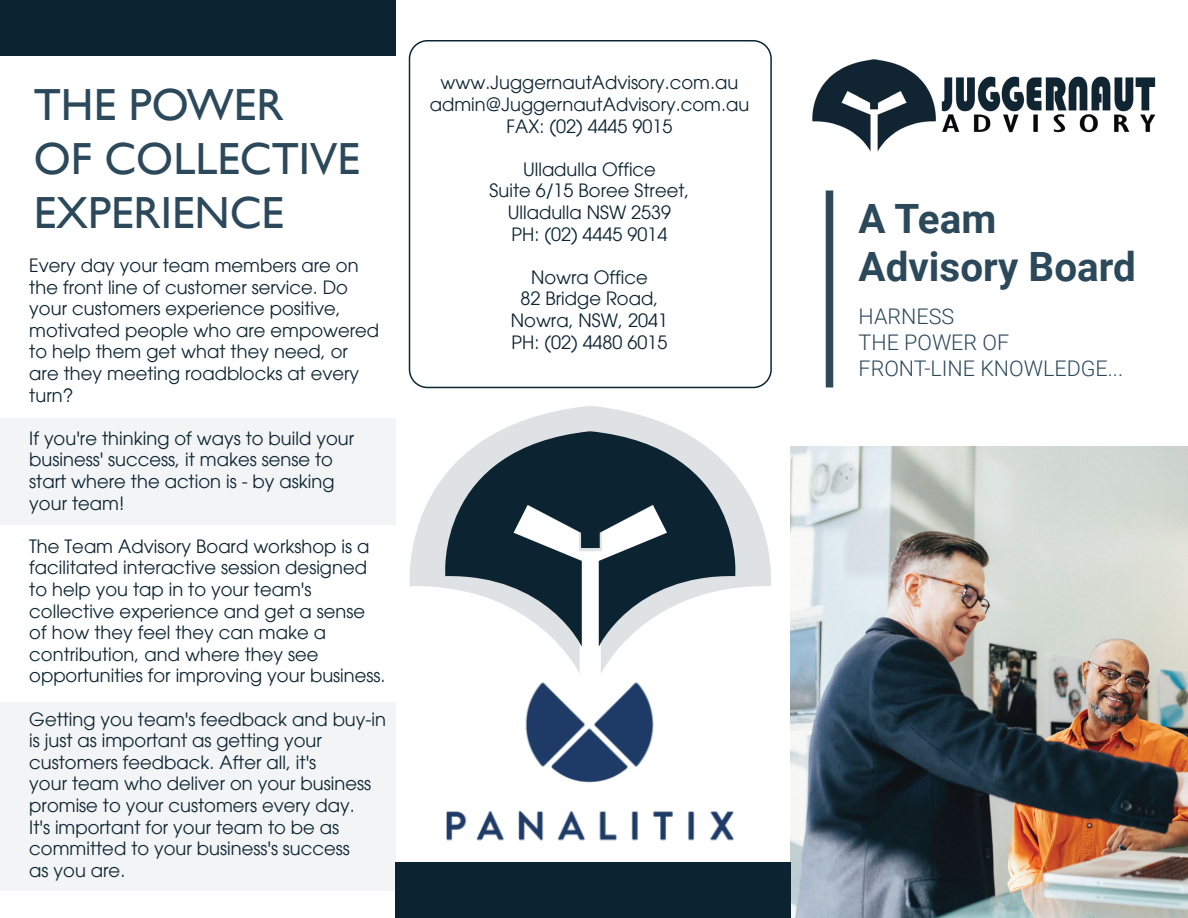
<style>
.page{position:relative;width:1188px;height:918px;background:#fff}
.page>*{position:absolute;margin:0;border:0;box-sizing:border-box;transform-origin:0 0}
.t1{font:45px/54px "Gill Sans";color:#2b495b}
.t2{font:700 40.35px/48.4px "Roboto";color:#2c495b}
.t3{font:300 21.6px/25.8px "Roboto";color:#2c495b}
.t4{font:18px/21.6px "Avant Garde";color:#0c2432}
</style>
<div class="page">
<img style="left:812px;top:59px;width:344px;height:93px">
<div style="left:409px;top:40px;width:363px;height:348px;border:2px solid #0c2432;border-radius:18px"></div>
<svg style="left:410px;top:491px;width:170px;height:173px"></svg>
<svg style="left:601px;top:490px;width:170px;height:174px"></svg>
<svg style="left:434px;top:406px;width:312px;height:241px"></svg>
<img style="left:446px;top:664px;width:288px;height:177px">
<img style="left:790px;top:446px;width:398px;height:472px">
<div style="left:0;top:418px;width:395px;height:107px;background:#f3f4f5"></div>
<div style="left:0;top:702px;width:395px;height:188px;background:#f3f4f5"></div>
<div style="left:0;top:0;width:395px;height:56px;background:#0c2432"></div>
<div style="left:396px;top:863px;width:395px;height:55px;background:#0c2432"></div>
<div style="left:826px;top:190px;width:7px;height:197px;background:#2d495b"></div>
<h1 class="t1" style="left:34px;top:79px;width:328px">THE POWER<br>OF COLLECTIVE<br>EXPERIENCE</h1>
<p class="t4" style="left:29px;top:255px;width:351px">Every day your team members are on the front line of customer service. Do your customers experience positive, motivated people who are empowered to help them get what they need, or are they meeting roadblocks at every turn?</p>
<p class="t4" style="left:29px;top:428px;width:326px">If you're thinking of ways to build your business' success, it makes sense to start where the action is - by asking your team!</p>
<p class="t4" style="left:29px;top:536px;width:358px">The Team Advisory Board workshop is a facilitated interactive session designed to help you tap in to your team's collective experience and get a sense of how they feel they can make a contribution, and where they see opportunities for improving your business.</p>
<p class="t4" style="left:29px;top:708px;width:358px">Getting you team's feedback and buy-in is just as important as getting your customers feedback. After all, it's<br>your team who deliver on your business promise to your customers every day.<br>It's important for your team to be as committed to your business's success<br>as you are.</p>
<p class="t4" style="left:430px;top:72px;width:321px;text-align:center">www.JuggernautAdvisory.com.au admin@JuggernautAdvisory.com.au<br>FAX: (02) 4445 9015</p>
<p class="t4" style="left:490px;top:159px;width:201px;text-align:center">Ulladulla Office<br>Suite 6/15 Boree Street,<br>Ulladulla NSW 2539<br>PH: (02) 4445 9014</p>
<p class="t4" style="left:511px;top:267px;width:159px;text-align:center">Nowra Office<br>82 Bridge Road,<br>Nowra, NSW, 2041<br>PH: (02) 4480 6015</p>
<h2 class="t2" style="left:859px;top:193px;width:279px">A Team<br>Advisory Board</h2>
<p class="t3" style="left:859px;top:303px;width:266px">HARNESS<br>THE POWER OF<br>FRONT-LINE KNOWLEDGE...</p>
</div>
